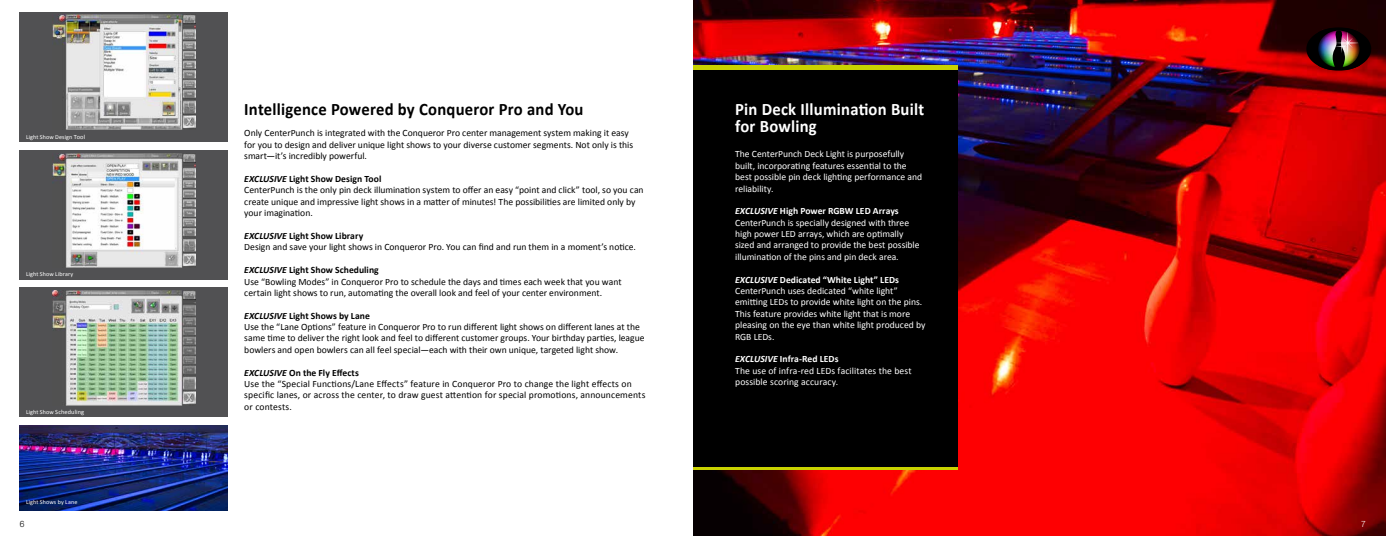
<style>
.page{position:relative;width:1386px;height:536px;background:#fff}
.page>*{position:absolute;margin:0;border:0;box-sizing:border-box;transform-origin:0 0}
.t1{font:700 17.5px "Calibri";letter-spacing:.015em;color:#000;scale:.95 1}
.t2{font:700 17.5px/17.5px "Calibri";letter-spacing:.015em;color:#fff;scale:.95 1}
.t3{font:9.62px/11.4px "Calibri";color:#000}
.t4{font:9.62px/11.4px "Calibri";color:#fff}
.t5{font:300 8.75px "Helvetica Neue";color:#000;scale:.95 1}
.t6{font:300 8.75px "Helvetica Neue";color:#fff;scale:.95 1}
.t7{font:6.39px "Calibri";letter-spacing:.015em;color:#fff}
.t8{font:6.12px "Calibri";letter-spacing:.015em;color:#fff}
.s1{font-size:6.39px}
.s2{font-size:6.12px}
.s3{font-weight:700;font-style:italic}
.s4{font-weight:700}
</style>
<div class="page">
<img style="left:693px;top:0;width:693px;height:536px">
<div style="left:693px;top:70px;width:264px;height:396px;background:#000"></div>
<div style="left:20px;top:12px;width:208px;height:130px;background:#515153"></div>
<img style="left:53px;top:15px;width:142px;height:114px">
<div style="left:20px;top:150px;width:208px;height:130px;background:#515153"></div>
<img style="left:53px;top:153px;width:142px;height:115px">
<div style="left:20px;top:287px;width:208px;height:130px;background:#515153"></div>
<img style="left:52px;top:291px;width:143px;height:114px">
<img style="left:1316px;top:71px;width:45px;height:1px">
<img style="left:1306px;top:27px;width:65px;height:44px">
<img style="left:20px;top:425px;width:208px;height:85px">
<p class="t8" style="left:26px;top:133px;width:61px">Light Show Design <span class="s1">Tool</span></p>
<p class="t8" style="left:26px;top:269px;width:49px">Light Show Library</p>
<p class="t7" style="left:26px;top:408px;width:60px"><span class="s2">Light Show</span> Scheduling</p>
<p class="t8" style="left:26px;top:498px;width:53px">Light Shows by Lane</p>
<p class="t5" style="left:20px;top:518px;width:6px">6</p>
<h1 class="t1" style="left:244px;top:98px;width:359px">Intelligence Powered by Conqueror Pro and You</h1>
<p class="t3" style="left:244px;top:127px;width:390px">Only CenterPunch is integrated with the Conqueror Pro center management system making it easy for you to design and deliver unique light shows to your diverse customer segments. Not only is this smart—it’s incredibly powerful.</p>
<p class="t3" style="left:244px;top:173px;width:401px"><span class="s3">EXCLUSIVE</span> <span class="s4">Light Show Design Tool<br></span>CenterPunch is the only pin deck illumination system to offer an easy “point and click” tool, so you can create unique and impressive light shows in a matter of minutes! The possibilities are limited only by your imagination.</p>
<p class="t3" style="left:244px;top:229px;width:393px"><span class="s3">EXCLUSIVE</span> <span class="s4">Light Show Library<br></span>Design and save your light shows in Conqueror Pro. You can find and run them in a moment’s notice.</p>
<p class="t3" style="left:244px;top:264px;width:379px"><span class="s3">EXCLUSIVE</span> <span class="s4">Light Show Scheduling<br></span>Use “Bowling Modes” in Conqueror Pro to schedule the days and times each week that you want certain light shows to run, automating the overall look and feel of your center environment.</p>
<p class="t3" style="left:244px;top:309px;width:402px"><span class="s3">EXCLUSIVE</span> <span class="s4">Light Shows by Lane<br></span>Use the “Lane Options” feature in Conqueror Pro to run different light shows on different lanes at the same time to deliver the right look and feel to different customer groups. Your birthday parties, league bowlers and open bowlers can all feel special—each with their own unique, targeted light show.</p>
<p class="t3" style="left:244px;top:366px;width:403px"><span class="s3">EXCLUSIVE</span> <span class="s4">On the Fly Effects<br></span>Use the “Special Functions/Lane Effects” feature in Conqueror Pro to change the light effects on specific lanes, or across the center, to draw guest attention for special promotions, announcements or contests.</p>
<h1 class="t2" style="left:735px;top:99px;width:201px">Pin Deck Illumination Built for Bowling</h1>
<p class="t4" style="left:735px;top:148px;width:189px">The CenterPunch Deck Light is purposefully built, incorporating features essential to the best possible pin deck lighting performance and reliability.</p>
<p class="t4" style="left:735px;top:205px;width:186px"><span class="s3">EXCLUSIVE</span> <span class="s4">High Power RGBW LED Arrays </span>CenterPunch is specially designed with three high power LED arrays, which are optimally sized and arranged to provide the best possible illumination of the pins and pin deck area.</p>
<p class="t4" style="left:735px;top:273px;width:192px"><span class="s3">EXCLUSIVE</span> <span class="s4">Dedicated “White Light” LEDs </span>CenterPunch uses dedicated “white light” emitting LEDs to provide white light on the pins.<br>This feature provides white light that is more pleasing on the eye than white light produced by RGB LEDs.</p>
<p class="t4" style="left:735px;top:353px;width:178px"><span class="s3">EXCLUSIVE</span> <span class="s4">Infra-Red LEDs<br></span>The use of infra-red LEDs facilitates the best possible scoring accuracy.</p>
<p class="t6" style="left:1361px;top:518px;width:6px">7</p>
</div>
